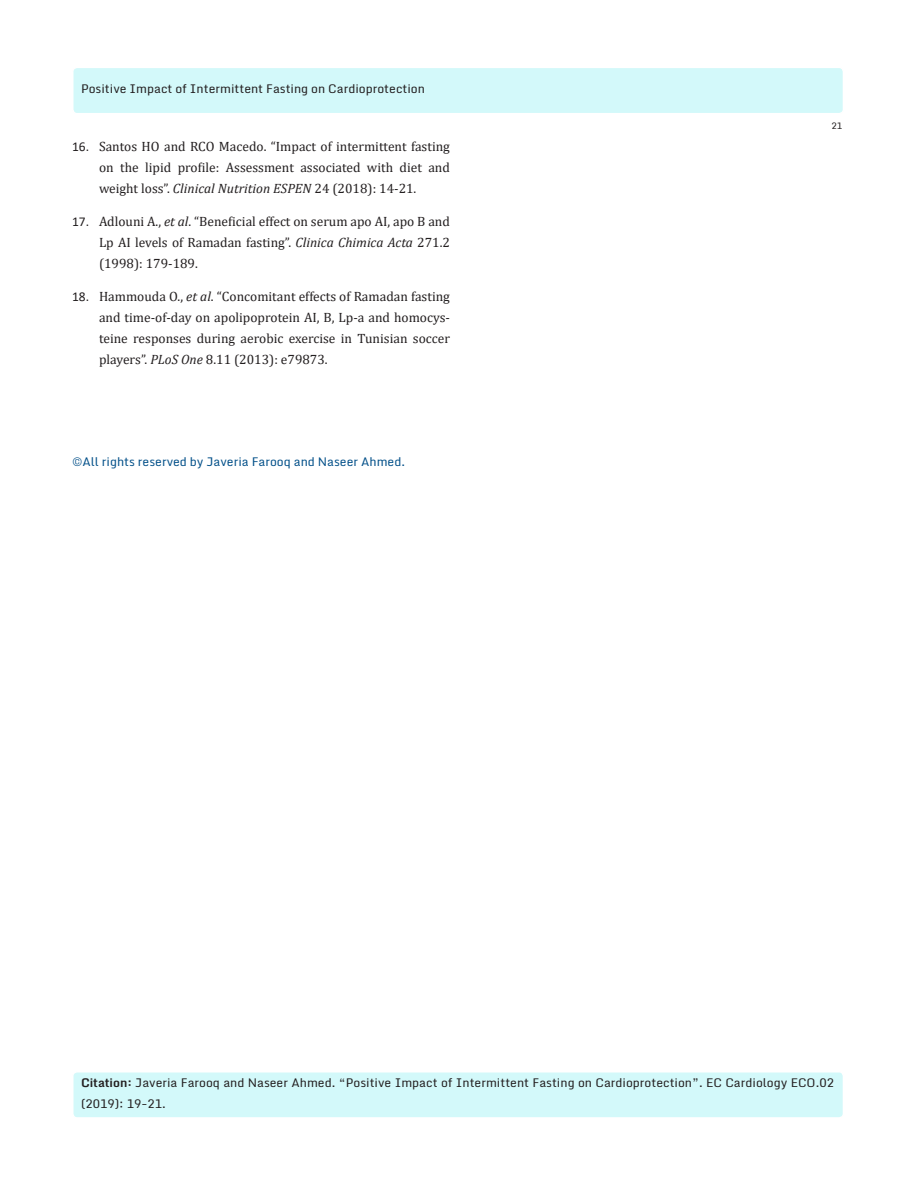
<style>
.page{position:relative;width:918px;height:1188px;background:#fff}
.page>*{position:absolute;margin:0;border:0;box-sizing:border-box;transform-origin:0 0}
.t1{font:13.5px/21px "Cambria";color:#231f20;text-align:justify}
.t2{font:12px/21px "Monda";color:#231f20}
.t3{font:12px "Monda";color:#035089}
.t4{font:9px "Monda";color:#231f20}
.s1{font-family:"Calibri"}
.s2{font-style:italic}
.s3{font-weight:700}
</style>
<div class="page">
<div style="left:73px;top:1072px;width:770px;height:46px;background:#d3f9fa;border-radius:4px"></div>
<div style="left:72px;top:1071px;width:772px;height:48px;border:2px solid #fff;border-radius:4px"></div>
<div style="left:73px;top:67px;width:770px;height:47px;background:#d3f9fa;border-radius:4px"></div>
<div style="left:72px;top:67px;width:772px;height:47px;border:2px solid #fff;border-radius:4px"></div>
<p class="t2" style="left:81px;top:79px;width:346px">Positive Impact of Intermittent Fasting on Cardioprotection</p>
<p class="t1" style="left:99px;top:136px;width:352px;text-indent:-27px"><span class="s1">16.</span> Santos HO and RCO Macedo. “Impact of intermittent fasting on the lipid profile: Assessment associated with diet and weight loss”. <span class="s2">Clinical Nutrition ESPEN</span> 24 (2018): 14-21.</p>
<p class="t1" style="left:99px;top:211px;width:353px;text-indent:-27px"><span class="s1">17.</span> Adlouni A., <span class="s2">et al</span>. “Beneficial effect on serum apo AI, apo B and Lp AI levels of Ramadan fasting”. <span class="s2">Clinica Chimica Acta</span> 271.2 (1998): 179-189.</p>
<p class="t1" style="left:99px;top:286px;width:353px;text-indent:-27px"><span class="s1">18.</span> Hammouda O., <span class="s2">et al</span>. “Concomitant effects of Ramadan fasting and time-of-day on apolipoprotein AI, B, Lp-a and homocys&shy;teine responses during aerobic exercise in Tunisian soccer players”. <span class="s2">PLoS One</span> 8.11 (2013): e79873.</p>
<p class="t3" style="left:72px;top:454px;width:335px">©All rights reserved by Javeria Farooq and Naseer Ahmed.</p>
<p class="t4" style="left:831px;top:120px;width:12px">21</p>
<p class="t2" style="left:81px;top:1073px;width:755px"><span class="s3">Citation:</span> Javeria Farooq and Naseer Ahmed. “Positive Impact of Intermittent Fasting on Cardioprotection”. EC Cardiology ECO.02 (2019): 19-21.</p>
</div>
